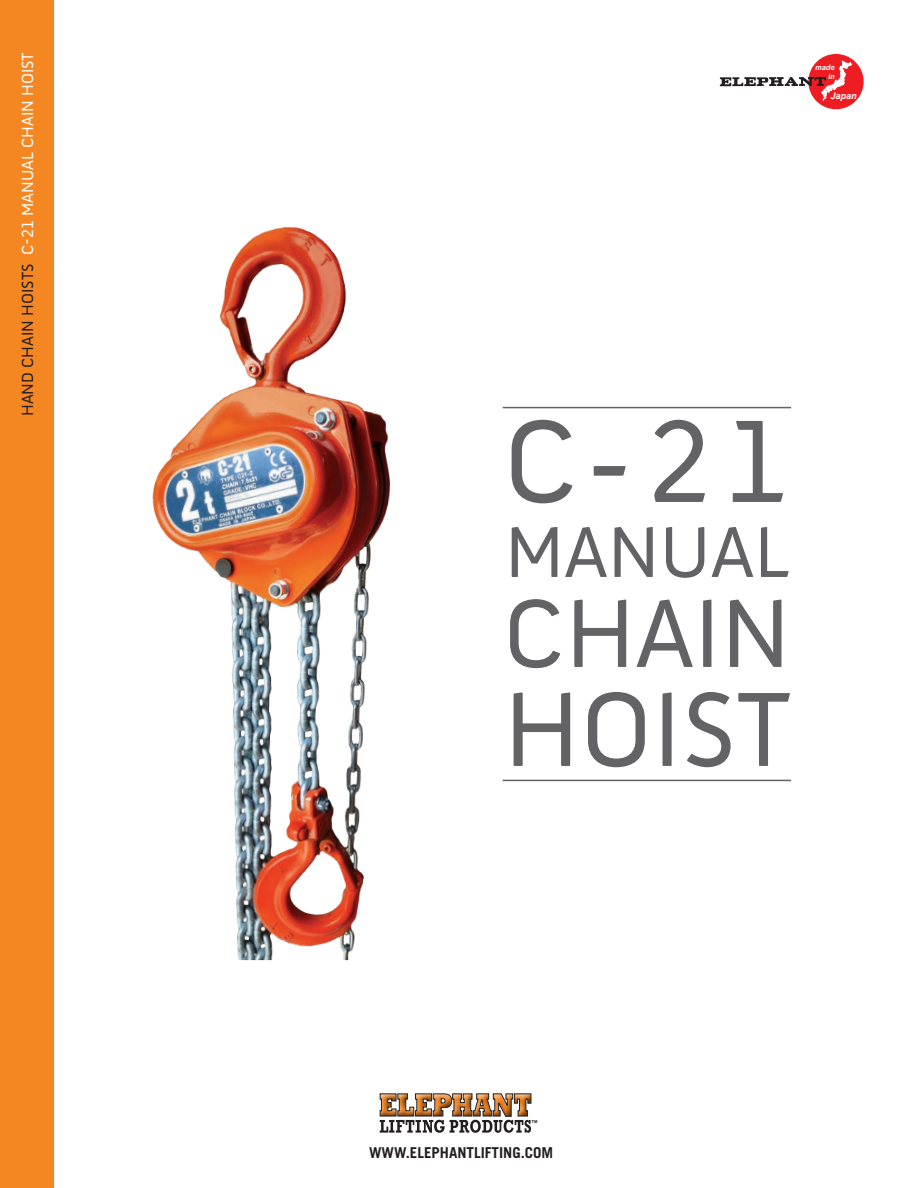
<style>
.page{position:relative;width:918px;height:1188px;background:#fff}
.page>*{position:absolute;margin:0;border:0;box-sizing:border-box;transform-origin:0 0}
.t1{font:120px "Anivers";color:#636366}
.t2{font:108px "Anivers";color:#636366}
.t3{font:99px "Anivers";color:#636366}
.t4{font:73.5px "Anivers";color:#636366}
.t5{font:16.5px "Anivers";color:#fff}
.t6{font:700 15px "Trade Gothic";color:#231f20}
.t7{font:italic 700 9.15px "Arial";color:#fff}
.t8{font:italic 700 7.5px/8.9px "Arial";color:#fff;text-align:right}
.t9{font:700 7.2px "Rockwell";color:#231f20}
.s1{color:#231f20}
</style>
<div class="page">
<div style="left:0;top:0;width:54px;height:1188px;background:#f58723"></div>
<div style="left:379px;top:1092px;width:153px;height:27px;background:#231f20;opacity:.75"></div>
<svg style="left:380px;top:1093px;width:152px;height:40px"></svg>
<img style="left:152px;top:226px;width:239px;height:734px">
<hr style="left:503px;top:407px;width:288px;height:1px;background:#636366">
<hr style="left:503px;top:780px;width:288px;height:1px;background:#636366">
<div style="left:808px;top:54px;width:56px;height:55px;background:#ee1d23;border-radius:50%"></div>
<svg style="left:720px;top:61px;width:132px;height:40px"></svg>
<p class="t5" style="left:19px;top:416px;width:365px;rotate:-90deg"><span class="s1">HAND CHAIN HOISTS</span> C-21 MANUAL CHAIN HOIST</p>
<p class="t8" style="left:815px;top:63px;width:21px">made in</p>
<p class="t7" style="left:830px;top:89px;width:28px">Japan</p>
<p class="t1" style="left:503px;top:396px;width:289px">C-21</p>
<p class="t4" style="left:505px;top:512px;width:286px">MANUAL</p>
<p class="t3" style="left:503px;top:580px;width:289px">CHAIN</p>
<p class="t2" style="left:504px;top:671px;width:288px">HOIST</p>
<p class="t9" style="left:531px;top:1118px;width:9px">™</p>
<p class="t6" style="left:369px;top:1143px;width:186px">WWW.ELEPHANTLIFTING.COM</p>
</div>
